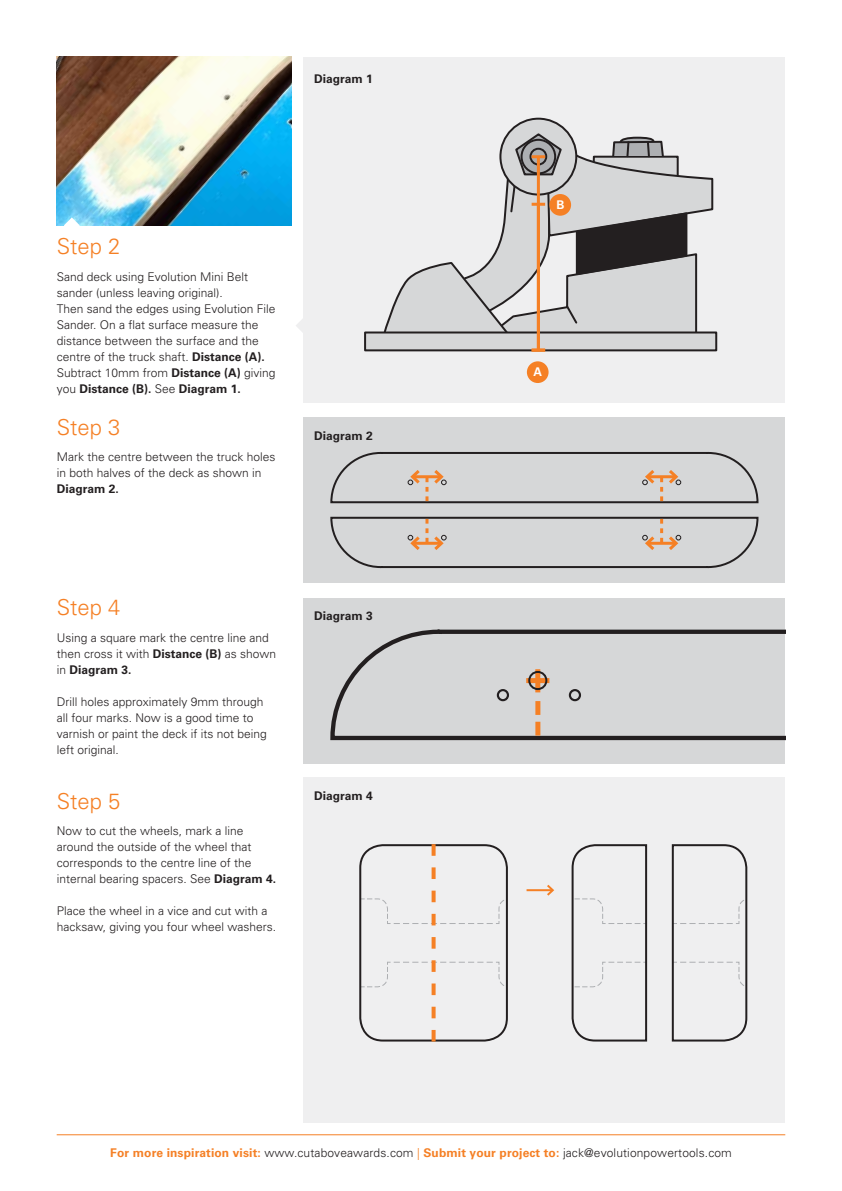
<style>
.page{position:relative;width:842px;height:1191px;background:#fff}
.page>*{position:absolute;margin:0;border:0;box-sizing:border-box;transform-origin:0 0}
.t1{font:300 22px "Univers";color:#f58025}
.t2{font:300 12px/16px "Univers";color:#231f20}
.t3{font:700 12px "Univers";color:#231f20}
.t4{font:700 12px "Univers";color:#fff}
.s1{font-weight:700}
.s2{font-weight:700;color:#f58025}
.s3{color:#f58025}
</style>
<div class="page">
<div style="left:304px;top:57px;width:481px;height:346px;background:#efeff0"></div>
<svg style="left:296px;top:317px;width:8px;height:17px"></svg>
<div style="left:304px;top:417px;width:481px;height:166px;background:#d6d7d8"></div>
<div style="left:304px;top:597px;width:481px;height:166px;background:#d6d7d8"></div>
<svg style="left:330px;top:629px;width:455px;height:112px"></svg>
<div style="left:569px;top:689px;width:12px;height:12px;border:2px solid #231f20;border-radius:50%"></div>
<div style="left:497px;top:689px;width:12px;height:12px;border:2px solid #231f20;border-radius:50%"></div>
<svg style="left:535px;top:701px;width:5px;height:34px"></svg>
<div style="left:526px;top:678px;width:23px;height:5px;background:#f58025"></div>
<div style="left:535px;top:669px;width:5px;height:23px;background:#f58025"></div>
<img style="left:57px;top:57px;width:235px;height:168px">
<svg style="left:64px;top:217px;width:16px;height:9px"></svg>
<hr style="left:57px;top:1134px;width:728px;height:1px;background:#f58025">
<div style="left:500px;top:119px;width:76px;height:75px;background:#d6d7d8;border-radius:50%"></div>
<div style="left:365px;top:332px;width:351px;height:18px;background:#d6d7d8"></div>
<div style="left:364px;top:331px;width:353px;height:20px;border:2px solid #231f20"></div>
<svg style="left:383px;top:132px;width:331px;height:219px"></svg>
<div style="left:527px;top:361px;width:22px;height:22px;background:#f58025;border-radius:50%"></div>
<div style="left:549px;top:194px;width:22px;height:22px;background:#f58025;border-radius:50%"></div>
<svg style="left:330px;top:451px;width:429px;height:53px"></svg>
<svg style="left:330px;top:516px;width:429px;height:53px"></svg>
<div style="left:528px;top:671px;width:19px;height:19px;border:2px solid #231f20;border-radius:50%"></div>
<div style="left:304px;top:777px;width:481px;height:346px;background:#efeff0"></div>
<svg style="left:571px;top:844px;width:77px;height:198px"></svg>
<svg style="left:671px;top:844px;width:77px;height:198px"></svg>
<svg style="left:360px;top:844px;width:147px;height:197px"></svg>
<hr style="left:526px;top:889px;width:27px;height:2px;background:#f58025">
<svg style="left:545px;top:884px;width:10px;height:12px"></svg>
<p class="t3" style="left:314px;top:71px;width:60px">Diagram 1</p>
<h1 class="t1" style="left:57px;top:233px;width:65px">Step 2</h1>
<p class="t2" style="left:57px;top:268px;width:220px">Sand deck using Evolution Mini Belt sander (unless leaving original).<br>Then sand the edges using Evolution File Sander. On a flat surface measure the distance between the surface and the centre of the truck shaft. <span class="s1">Distance (A).<br></span>Subtract 10mm from <span class="s1">Distance (A)</span> giving you <span class="s1">Distance (B).</span> See <span class="s1">Diagram 1.</span></p>
<h1 class="t1" style="left:57px;top:414px;width:65px">Step 3</h1>
<p class="t2" style="left:57px;top:449px;width:220px">Mark the centre between the truck holes in both halves of the deck as shown in</p>
<p class="t3" style="left:57px;top:482px;width:64px">Diagram 2.</p>
<p class="t3" style="left:314px;top:429px;width:60px">Diagram 2</p>
<h1 class="t1" style="left:57px;top:594px;width:65px">Step 4</h1>
<p class="t2" style="left:57px;top:629px;width:221px">Using a square mark the centre line and then cross it with <span class="s1">Distance (B)</span> as shown in <span class="s1">Diagram 3.</span></p>
<p class="t2" style="left:57px;top:693px;width:212px">Drill holes approximately 9mm through all four marks. Now is a good time to varnish or paint the deck if its not being left original.</p>
<h1 class="t1" style="left:57px;top:787px;width:65px">Step 5</h1>
<p class="t2" style="left:57px;top:823px;width:221px">Now to cut the wheels, mark a line around the outside of the wheel that corresponds to the centre line of the internal bearing spacers. See <span class="s1">Diagram 4.</span></p>
<p class="t2" style="left:57px;top:903px;width:221px">Place the wheel in a vice and cut with a hacksaw, giving you four wheel washers.</p>
<p class="t3" style="left:314px;top:609px;width:60px">Diagram 3</p>
<p class="t3" style="left:314px;top:789px;width:60px">Diagram 4</p>
<p class="t4" style="left:556px;top:198px;width:10px">B</p>
<p class="t4" style="left:533px;top:365px;width:10px">A</p>
<p class="t2" style="left:110px;top:1144px;width:623px"><span class="s2">For more inspiration visit:</span> www.cutaboveawards.com <span class="s3">|</span> <span class="s2">Submit your project to:</span> jack@evolutionpowertools.com</p>
</div>
